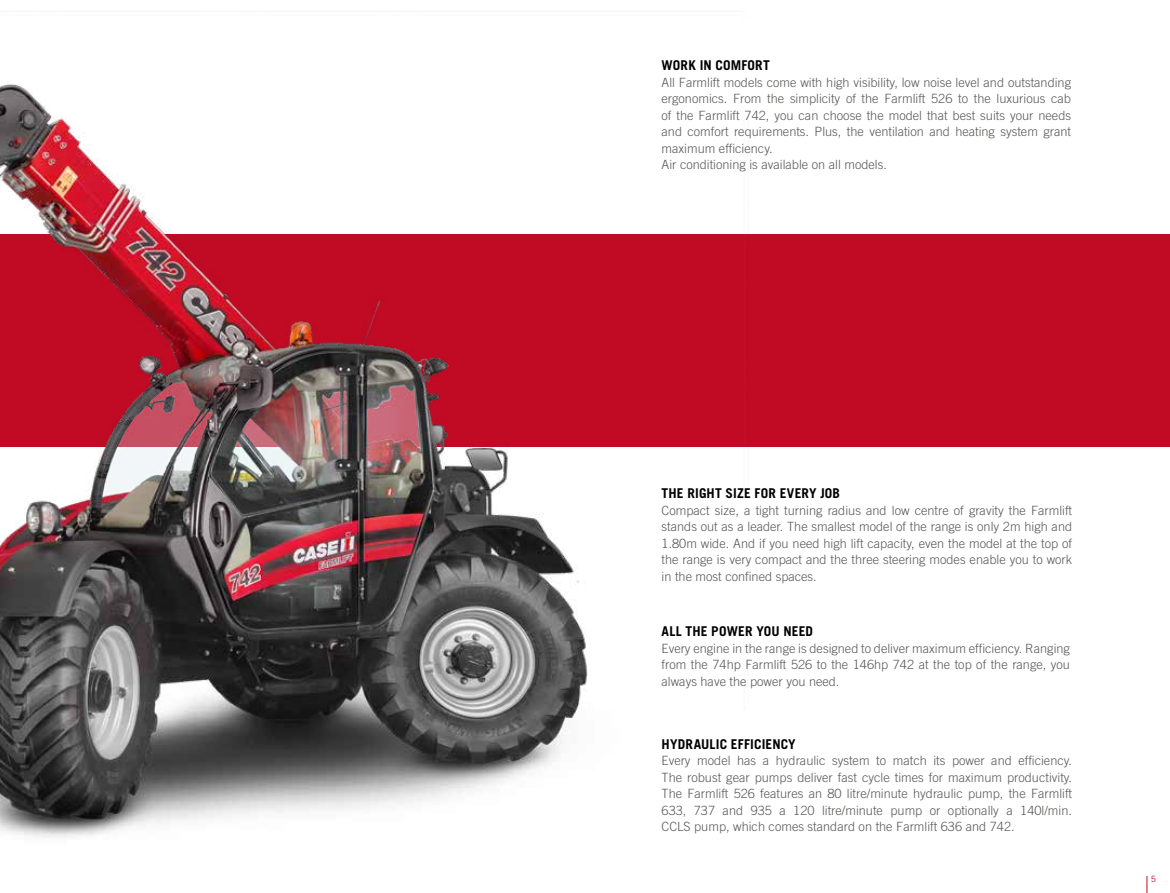
<style>
.page{position:relative;width:1170px;height:893px;background:#fff}
.page>*{position:absolute;margin:0;border:0;box-sizing:border-box;transform-origin:0 0}
.t1{font:700 13.5px "Trade Gothic LT Std";letter-spacing:.01em;color:#000}
.t2{font:300 12.75px/16.5px "Trade Gothic LT Std";color:#575756;text-align:justify}
.t3{font:8.7px "Trade Gothic LT Pro";color:#c10b25}
</style>
<div class="page">
<div style="left:0;top:234px;width:1169px;height:212px;background:#c10b25"></div>
<svg style="left:1146px;top:876px;width:1px;height:17px"></svg>
<img style="left:0;top:84px;width:787px;height:754px">
<p class="t1" style="left:661px;top:57px;width:110px">WORK IN COMFORT</p>
<p class="t2" style="left:661px;top:74px;width:411px;text-align:left">All Farmlift models come with high visibility, low noise level and outstanding ergonomics. From the simplicity of the Farmlift 526 to the luxurious cab of the Farmlift 742, you can choose the model that best suits your needs and comfort requirements. Plus, the ventilation and heating system grant maximum efficiency.<br>Air conditioning is available on all models.</p>
<p class="t1" style="left:661px;top:485px;width:180px">THE RIGHT SIZE FOR EVERY JOB</p>
<p class="t2" style="left:661px;top:502px;width:412px">Compact size, a tight turning radius and low centre of gravity the Farmlift stands out as a leader. The smallest model of the range is only 2m high and 1.80m wide. And if you need high lift capacity, even the model at the top of the range is very compact and the three steering modes enable you to work in the most confined spaces.</p>
<p class="t1" style="left:661px;top:623px;width:153px">ALL THE POWER YOU NEED</p>
<p class="t2" style="left:661px;top:640px;width:410px">Every engine in the range is designed to deliver maximum efficiency. Ranging from the 74hp Farmlift 526 to the 146hp 742 at the top of the range, you always have the power you need.</p>
<p class="t1" style="left:661px;top:736px;width:136px">HYDRAULIC EFFICIENCY</p>
<p class="t2" style="left:661px;top:752px;width:412px">Every model has a hydraulic system to match its power and efficiency.<br>The robust gear pumps deliver fast cycle times for maximum productivity.<br>The Farmlift 526 features an 80 litre/minute hydraulic pump, the Farmlift 633, 737 and 935 a 120 litre/minute pump or optionally a 140l/min.<br>CCLS pump, which comes standard on the Farmlift 636 and 742.</p>
<p class="t3" style="left:1150px;top:874px;width:7px">5</p>
</div>
